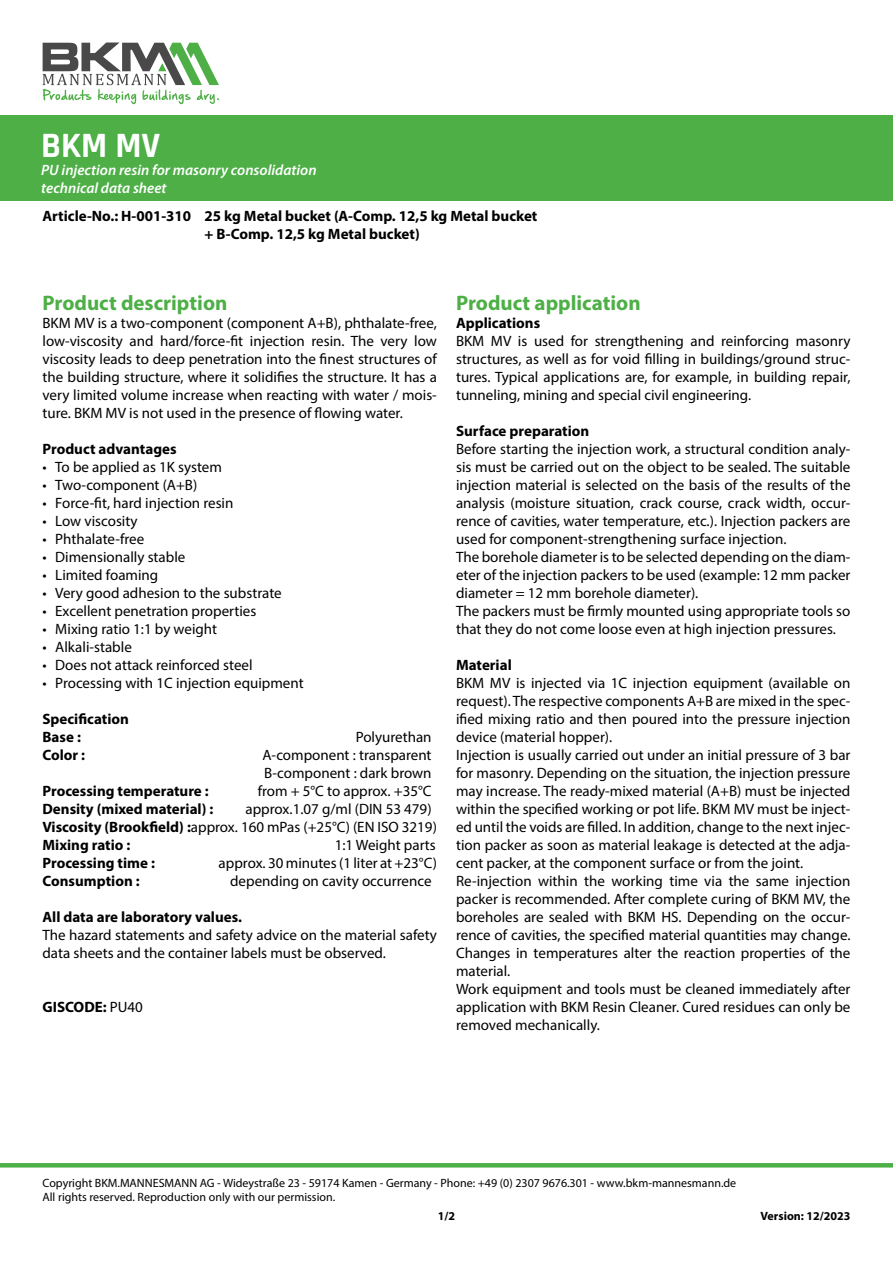
<style>
.page{position:relative;width:893px;height:1263px;background:#fff}
.page>*{position:absolute;margin:0;border:0;box-sizing:border-box;transform-origin:0 0}
.t1{font:700 36px "Rajdhani";color:#fff}
.t2{font:700 21px "Myriad Pro";color:#4daf46}
.t3{font:15px/18px "Myriad Pro";color:#000}
.t4{font:700 15px/18px "Myriad Pro";color:#000}
.t5{font:italic 600 15px/18px "Myriad Pro";color:#fff}
.t6{font:12px/14.4px "Myriad Pro";color:#000}
.t7{font:700 12px "Myriad Pro";color:#000}
.s1{font-weight:700}
.s2{font-weight:400}
</style>
<div class="page">
<hr style="left:0;top:1163px;width:893px;height:4px;background:#4daf46">
<svg style="left:43px;top:43px;width:176px;height:61px"></svg>
<div style="left:0;top:116px;width:893px;height:85px;background:#4daf46"></div>
<h1 class="t1" style="left:41px;top:123px;width:121px">BKM MV</h1>
<p class="t5" style="left:41px;top:160px;width:277px">PU injection resin for masonry consolidation technical data sheet</p>
<p class="t4" style="left:205px;top:206px;width:334px;text-indent:-162px">Article-No.: H-001-310 25 kg Metal bucket (A-Comp. 12,5 kg Metal bucket + B-Comp. 12,5 kg Metal bucket)</p>
<h2 class="t2" style="left:43px;top:289px;width:186px">Product description</h2>
<p class="t3" style="left:43px;top:313px;width:396px;text-align:justify">BKM MV is a two-component (component A+B), phthalate-free, low-viscosity and hard/force-fit injection resin. The very low viscosity leads to deep penetration into the finest structures of the building structure, where it solidifies the structure. It has a very limited volume increase when reacting with water / mois&shy;ture. BKM MV is not used in the presence of flowing water.</p>
<p class="t4" style="left:43px;top:439px;width:136px">Product advantages</p>
<p class="t3" style="left:43px;top:457px;width:181px">• To be applied as 1K system</p>
<p class="t3" style="left:43px;top:475px;width:156px">• Two-component (A+B)</p>
<p class="t3" style="left:43px;top:493px;width:192px">• Force-fit, hard injection resin</p>
<p class="t3" style="left:43px;top:511px;width:97px">• Low viscosity</p>
<p class="t3" style="left:43px;top:529px;width:103px">• Phthalate-free</p>
<p class="t3" style="left:43px;top:547px;width:144px">• Dimensionally stable</p>
<p class="t3" style="left:43px;top:565px;width:117px">• Limited foaming</p>
<p class="t3" style="left:43px;top:583px;width:241px">• Very good adhesion to the substrate</p>
<p class="t3" style="left:43px;top:601px;width:215px">• Excellent penetration properties</p>
<p class="t3" style="left:43px;top:619px;width:176px">• Mixing ratio 1:1 by weight</p>
<p class="t3" style="left:43px;top:637px;width:91px">• Alkali-stable</p>
<p class="t3" style="left:43px;top:655px;width:212px">• Does not attack reinforced steel</p>
<p class="t3" style="left:43px;top:673px;width:263px">• Processing with 1C injection equipment</p>
<p class="t4" style="left:43px;top:709px;width:88px">Specification<br>Base :</p>
<p class="t3" style="left:356px;top:727px;width:77px">Polyurethan</p>
<p class="t4" style="left:43px;top:745px;width:44px">Color :</p>
<p class="t3" style="left:262px;top:745px;width:171px">A-component : transparent<br>B-component : dark brown</p>
<p class="t4" style="left:43px;top:781px;width:168px">Processing temperature :</p>
<p class="t3" style="left:258px;top:781px;width:175px">from + 5°C to approx. +35°C</p>
<p class="t4" style="left:43px;top:799px;width:172px">Density (mixed material) :</p>
<p class="t3" style="left:43px;top:799px;width:396px;text-indent:203px">approx.1.07 g/ml (DIN 53 479)<br><span class="s1">Viscosity (Brookfield) :</span>approx. 160 mPas (+25°C) (EN ISO 3219)<br><span class="s1">Mixing ratio :</span></p>
<p class="t3" style="left:335px;top:835px;width:103px">1:1 Weight parts</p>
<p class="t4" style="left:43px;top:853px;width:114px">Processing time :</p>
<p class="t3" style="left:219px;top:853px;width:220px">approx. 30 minutes (1 liter at +23°C)</p>
<p class="t4" style="left:43px;top:871px;width:99px">Consumption :</p>
<p class="t3" style="left:230px;top:871px;width:203px">depending on cavity occurrence</p>
<p class="t4" style="left:43px;top:907px;width:201px">All data are laboratory values.</p>
<p class="t3" style="left:43px;top:925px;width:396px">The hazard statements and safety advice on the material safety data sheets and the container labels must be observed.</p>
<p class="t4" style="left:43px;top:997px;width:102px">GISCODE: <span class="s2">PU40</span></p>
<h2 class="t2" style="left:456px;top:289px;width:186px">Product application</h2>
<p class="t4" style="left:456px;top:313px;width:86px">Applications</p>
<p class="t3" style="left:456px;top:331px;width:396px;text-align:justify">BKM MV is used for strengthening and reinforcing masonry structures, as well as for void filling in buildings/ground struc&shy;tures. Typical applications are, for example, in building repair, tunneling, mining and special civil engineering.</p>
<p class="t4" style="left:456px;top:421px;width:135px">Surface preparation</p>
<p class="t3" style="left:456px;top:439px;width:396px">Before starting the injection work, a structural condition analy&shy;sis must be carried out on the object to be sealed. The suitable injection material is selected on the basis of the results of the analysis (moisture situation, crack course, crack width, occur&shy;rence of cavities, water temperature, etc.). Injection packers are used for component-strengthening surface injection.<br>The borehole diameter is to be selected depending on the diam&shy;eter of the injection packers to be used (example: 12 mm packer diameter = 12 mm borehole diameter).<br>The packers must be firmly mounted using appropriate tools so that they do not come loose even at high injection pressures.</p>
<p class="t4" style="left:456px;top:655px;width:57px">Material</p>
<p class="t3" style="left:456px;top:673px;width:396px">BKM MV is injected via 1C injection equipment (available on request). The respective components A+B are mixed in the spec&shy;ified mixing ratio and then poured into the pressure injection device (material hopper).<br>Injection is usually carried out under an initial pressure of 3 bar for masonry. Depending on the situation, the injection pressure may increase. The ready-mixed material (A+B) must be injected within the specified working or pot life. BKM MV must be inject&shy;ed until the voids are filled. In addition, change to the next injec&shy;tion packer as soon as material leakage is detected at the adja&shy;cent packer, at the component surface or from the joint.<br>Re-injection within the working time via the same injection packer is recommended. After complete curing of BKM MV, the boreholes are sealed with BKM HS. Depending on the occur&shy;rence of cavities, the specified material quantities may change.<br>Changes in temperatures alter the reaction properties of the material.<br>Work equipment and tools must be cleaned immediately after application with BKM Resin Cleaner. Cured residues can only be removed mechanically.</p>
<p class="t6" style="left:43px;top:1175px;width:695px">Copyright BKM.MANNESMANN AG - Wideystraße 23 - 59174 Kamen - Germany - Phone: +49 (0) 2307 9676.301 - www.bkm-mannesmann.de<br>All rights reserved. Reproduction only with our permission.</p>
<p class="t7" style="left:438px;top:1208px;width:19px">1/2</p>
<p class="t7" style="left:760px;top:1208px;width:91px">Version: 12/2023</p>
</div>
